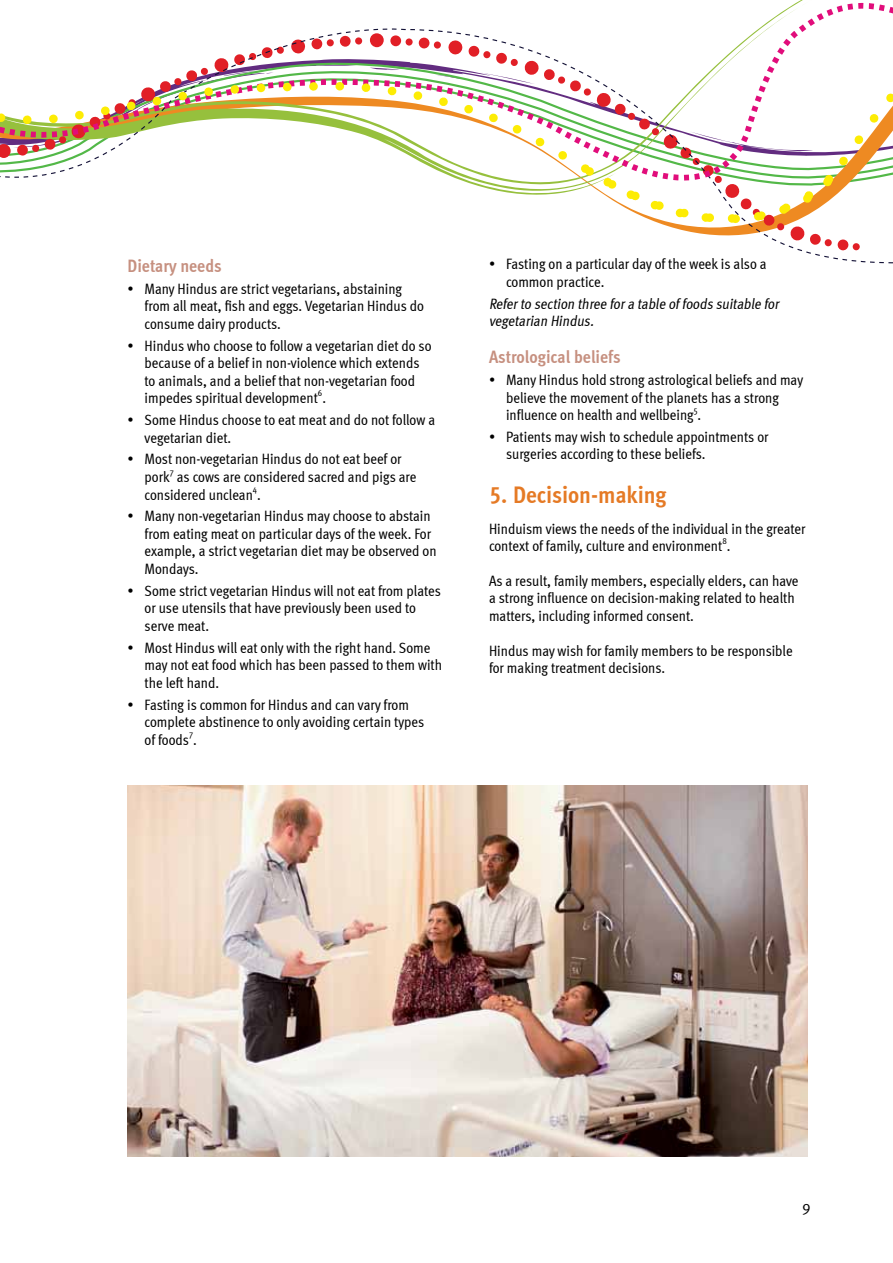
<style>
.page{position:relative;width:893px;height:1263px;background:#fff}
.page>*{position:absolute;margin:0;border:0;box-sizing:border-box;transform-origin:0 0}
.t1{font:24px "Meta Cond Bold LF";color:#e57a25}
.t2{font:18px "Meta Cond Bold LF";color:#c69080}
.t3{font:15px/17.5px "Meta Cond";color:#000}
.t4{font:italic 15px/17.5px "Meta Cond";letter-spacing:-.005em;color:#000}
.t5{font:15px "Meta Normal LF";color:#000}
.t6{font:9px "Meta Cond";color:#000}
</style>
<div class="page">
<svg style="left:668px;top:226px;width:225px;height:38px"></svg>
<svg style="left:274px;top:0;width:619px;height:226px"></svg>
<svg style="left:0;top:47px;width:274px;height:131px"></svg>
<img style="left:128px;top:785px;width:680px;height:372px">
<p class="t2" style="left:128px;top:255px;width:96px">Dietary needs</p>
<p class="t3" style="left:145px;top:280px;width:281px;text-indent:-17px">• Many Hindus are strict vegetarians, abstaining from all meat, fish and eggs. Vegetarian Hindus do consume dairy products.</p>
<p class="t3" style="left:145px;top:337px;width:288px;text-indent:-17px">• Hindus who choose to follow a vegetarian diet do so because of a belief in non-violence which extends to animals, and a belief that non-vegetarian food impedes spiritual development .</p>
<p class="t6" style="left:318px;top:387px;width:6px">6</p>
<p class="t3" style="left:145px;top:411px;width:292px;text-indent:-17px">• Some Hindus choose to eat meat and do not follow a vegetarian diet.</p>
<p class="t3" style="left:145px;top:450px;width:259px;text-indent:-17px">• Most non-vegetarian Hindus do not eat beef or pork</p>
<p class="t6" style="left:170px;top:466px;width:6px">7</p>
<p class="t3" style="left:145px;top:468px;width:273px;text-indent:32px">as cows are considered sacred and pigs are considered unclean .</p>
<p class="t6" style="left:253px;top:484px;width:6px">4</p>
<p class="t3" style="left:145px;top:507px;width:294px;text-indent:-17px">• Many non-vegetarian Hindus may choose to abstain from eating meat on particular days of the week. For example, a strict vegetarian diet may be observed on Mondays.</p>
<p class="t3" style="left:145px;top:582px;width:298px;text-indent:-17px">• Some strict vegetarian Hindus will not eat from plates or use utensils that have previously been used to serve meat.</p>
<p class="t3" style="left:145px;top:639px;width:299px;text-indent:-17px">• Most Hindus will eat only with the right hand. Some may not eat food which has been passed to them with the left hand.</p>
<p class="t3" style="left:145px;top:695px;width:281px;text-indent:-17px">• Fasting is common for Hindus and can vary from complete abstinence to only avoiding certain types of foods .</p>
<p class="t6" style="left:189px;top:729px;width:6px">7</p>
<p class="t3" style="left:506px;top:255px;width:262px;text-indent:-17px">• Fasting on a particular day of the week is also a common practice.</p>
<p class="t4" style="left:489px;top:295px;width:294px">Referto section three fora table of foods suitable for vegetarian Hindus.</p>
<p class="t2" style="left:489px;top:346px;width:133px">Astrological beliefs</p>
<p class="t3" style="left:506px;top:371px;width:299px;text-indent:-17px">• Many Hindus hold strong astrological beliefs and may believe the movement of the planets has a strong influence on health and wellbeing .</p>
<p class="t6" style="left:694px;top:404px;width:5px">5</p>
<p class="t3" style="left:506px;top:428px;width:264px;text-indent:-17px">• Patients may wish to schedule appointments or surgeries according to these beliefs.</p>
<h1 class="t1" style="left:489px;top:481px;width:179px">5. Decision-making</h1>
<p class="t3" style="left:489px;top:520px;width:318px">Hinduism views the needs of the individual in the greater context of family, culture and environment .</p>
<p class="t6" style="left:722px;top:535px;width:6px">8</p>
<p class="t3" style="left:489px;top:572px;width:311px">As a result, family members, especially elders, can have a strong influence on decision-making related to health matters, including informed consent.</p>
<p class="t3" style="left:489px;top:641px;width:305px">Hindus may wish for family members to be responsible for making treatment decisions.</p>
<p class="t5" style="left:802px;top:1200px;width:10px">9</p>
</div>
